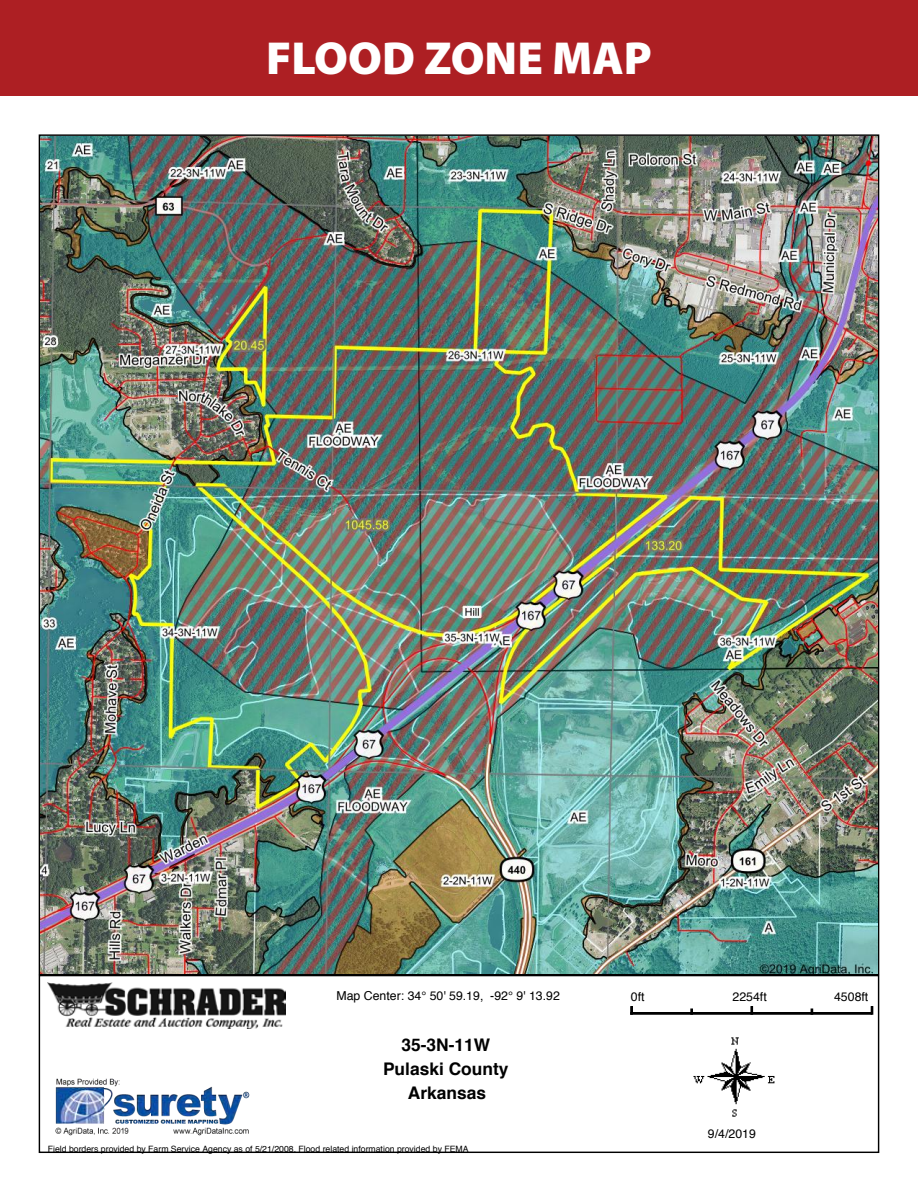
<style>
.page{position:relative;width:918px;height:1188px;background:#fff}
.page>*{position:absolute;margin:0;border:0;box-sizing:border-box;transform-origin:0 0}
.t1{font:900 46.5px "Myriad Pro";color:#fff}
.t2{font:700 17.4px/24px "Helvetica";color:#000;text-align:center}
.t3{font:12.3px "Helvetica";color:#000}
.t4{font:8.7px "Helvetica";color:#000}
</style>
<div class="page">
<div style="left:0;top:0;width:918px;height:96px;background:#ad1f23"></div>
<div style="left:39px;top:975px;width:840px;height:178px;border:1px solid #000"></div>
<svg style="left:630px;top:1006px;width:3px;height:6px"></svg>
<svg style="left:690px;top:1008px;width:3px;height:4px"></svg>
<svg style="left:750px;top:1006px;width:3px;height:6px"></svg>
<svg style="left:871px;top:1006px;width:2px;height:9px"></svg>
<div style="left:630px;top:1012px;width:242px;height:3px;border:1px solid #000"></div>
<img style="left:55px;top:1078px;width:195px;height:57px">
<img style="left:693px;top:1037px;width:82px;height:80px">
<img style="left:41px;top:136px;width:836px;height:837px">
<img style="left:48px;top:983px;width:238px;height:45px">
<h1 class="t1" style="left:266px;top:27px;width:387px">FLOOD ZONE MAP</h1>
<h3 class="t3" style="left:337px;top:986px;width:225px">Map Center: 34° 50' 59.19, -92° 9' 13.92</h3>
<h2 class="t2" style="left:401px;top:1033px;width:90px">35-3N-11W</h2>
<h2 class="t2" style="left:383px;top:1057px;width:127px">Pulaski County<br>Arkansas</h2>
<p class="t4" style="left:48px;top:1142px;width:422px">Field borders provided by Farm Service Agency as of 5/21/2008. Flood related information provided by FEMA</p>
<h3 class="t3" style="left:631px;top:987px;width:15px">0ft</h3>
<h3 class="t3" style="left:733px;top:987px;width:36px">2254ft</h3>
<h3 class="t3" style="left:834px;top:987px;width:36px">4508ft</h3>
<h3 class="t3" style="left:708px;top:1124px;width:49px">9/4/2019</h3>
</div>
